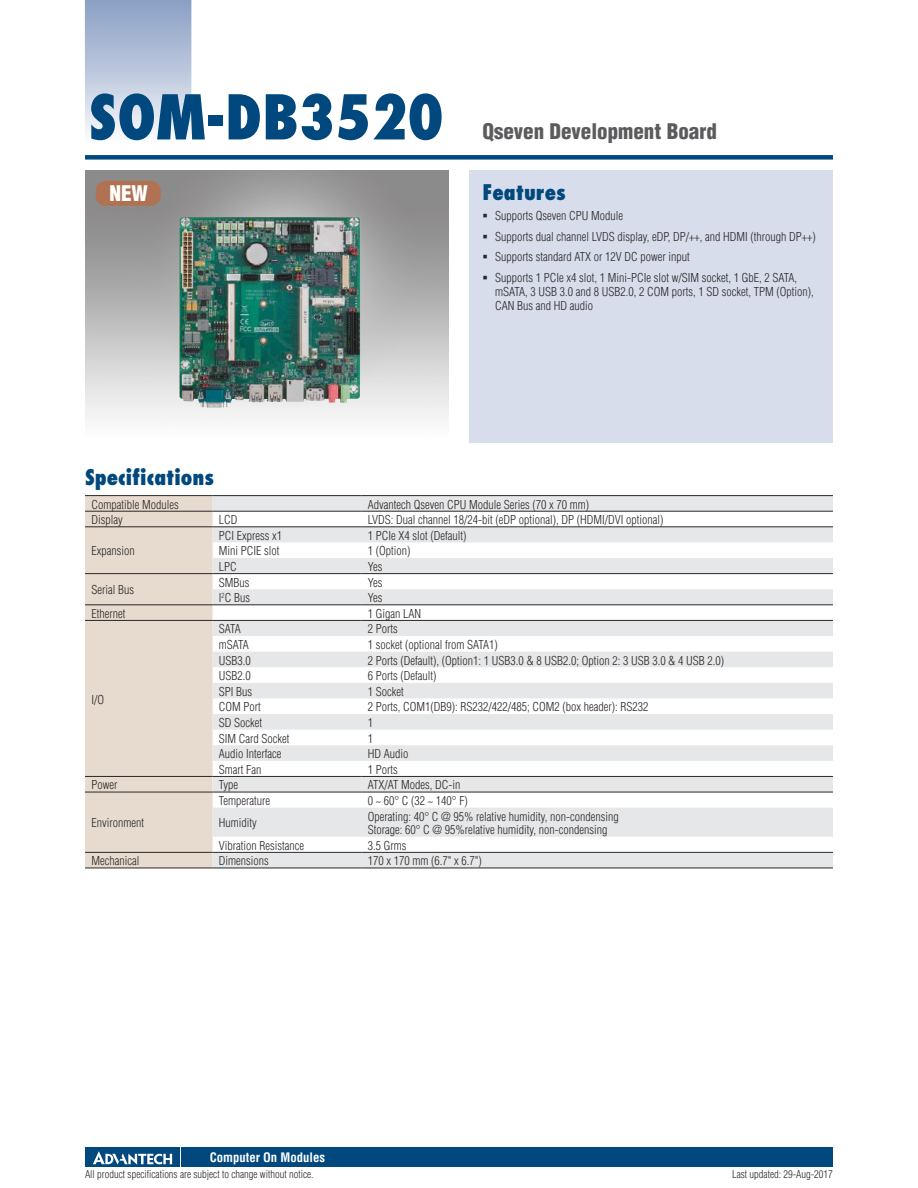
<style>
.page{position:relative;width:918px;height:1188px;background:#fff}
.page>*{position:absolute;margin:0;border:0;box-sizing:border-box;transform-origin:0 0}
.t1{font:800 condensed 60px "Futura";color:#00487d}
.t2{font:800 condensed 21px "Futura";color:#00487d}
.t3{font:900 condensed 21px "Helvetica";color:#5b5b5e}
.t4{font:900 condensed 21px "Helvetica";color:#fff}
.t5{font:700 condensed 12.75px "Helvetica";color:#fff}
.t6{font:300 condensed 12px/20.7px "Helvetica";color:#2b2829}
.t7{font:300 condensed 10.5px "Helvetica";color:#2b2829}
</style>
<div class="page">
<div style="left:85px;top:155px;width:748px;height:5px;background:#00487d"></div>
<div style="left:182px;top:1147px;width:651px;height:20px;background:#00487d"></div>
<div style="left:85px;top:1147px;width:95px;height:20px;background:#00487d"></div>
<svg style="left:93px;top:1151px;width:79px;height:14px"></svg>
<div style="left:470px;top:170px;width:363px;height:272px;background:#d7ddeb"></div>
<img style="left:85px;top:170px;width:363px;height:250px">
<div style="left:96px;top:181px;width:65px;height:25px;background:#b07253;border-radius:10px"></div>
<div style="left:85px;top:496px;width:128px;height:372px;background:#e7dbcf"></div>
<svg style="left:213px;top:496px;width:620px;height:372px;fill:#e6e7e8"></svg>
<hr style="left:85px;top:495px;width:128px;height:1px;background:#2b2829">
<hr style="left:213px;top:495px;width:148px;height:1px;background:#2b2829">
<hr style="left:361px;top:495px;width:472px;height:1px;background:#2b2829">
<hr style="left:85px;top:511px;width:128px;height:1px;background:#2b2829">
<hr style="left:213px;top:511px;width:148px;height:1px;background:#2b2829">
<hr style="left:361px;top:511px;width:472px;height:1px;background:#2b2829">
<hr style="left:85px;top:526px;width:128px;height:1px;background:#2b2829">
<hr style="left:85px;top:573px;width:128px;height:1px;background:#2b2829">
<hr style="left:213px;top:526px;width:148px;height:1px;background:#2b2829">
<hr style="left:361px;top:526px;width:472px;height:1px;background:#2b2829">
<hr style="left:213px;top:573px;width:148px;height:1px;background:#2b2829">
<hr style="left:361px;top:573px;width:472px;height:1px;background:#2b2829">
<hr style="left:85px;top:604px;width:128px;height:1px;background:#2b2829">
<hr style="left:213px;top:604px;width:148px;height:1px;background:#2b2829">
<hr style="left:361px;top:604px;width:472px;height:1px;background:#2b2829">
<hr style="left:85px;top:620px;width:128px;height:1px;background:#2b2829">
<hr style="left:213px;top:620px;width:148px;height:1px;background:#2b2829">
<hr style="left:361px;top:620px;width:472px;height:1px;background:#2b2829">
<hr style="left:85px;top:776px;width:128px;height:1px;background:#2b2829">
<hr style="left:213px;top:776px;width:148px;height:1px;background:#2b2829">
<hr style="left:361px;top:776px;width:472px;height:1px;background:#2b2829">
<hr style="left:85px;top:792px;width:128px;height:1px;background:#2b2829">
<hr style="left:213px;top:792px;width:148px;height:1px;background:#2b2829">
<hr style="left:361px;top:792px;width:472px;height:1px;background:#2b2829">
<hr style="left:85px;top:852px;width:128px;height:1px;background:#2b2829">
<hr style="left:213px;top:852px;width:148px;height:1px;background:#2b2829">
<hr style="left:361px;top:852px;width:472px;height:1px;background:#2b2829">
<hr style="left:85px;top:868px;width:128px;height:1px;background:#2b2829">
<hr style="left:213px;top:868px;width:148px;height:1px;background:#2b2829">
<hr style="left:361px;top:868px;width:472px;height:1px;background:#2b2829">
<img style="left:179px;top:217px;width:104px;height:191px">
<h1 class="t1" style="left:89px;top:91px;width:356px">SOM-DB3520</h1>
<h2 class="t3" style="left:482px;top:123px;width:236px">Qseven Development Board</h2>
<h2 class="t4" style="left:109px;top:185px;width:40px">NEW</h2>
<h2 class="t2" style="left:482px;top:180px;width:85px">Features</h2>
<p class="t6" style="left:495px;top:206px;width:322px">Supports Qseven CPU Module<br>Supports dual channel LVDS display, eDP, DP/++, and HDMI (through DP++)<br>Supports standard ATX or 12V DC power input<br>Supports 1 PCIe x4 slot, 1 Mini-PCIe slot w/SIM socket, 1 GbE, 2 SATA,</p>
<p class="t6" style="left:495px;top:286px;width:320px;line-height:14.2px">mSATA, 3 USB 3.0 and 8 USB2.0, 2 COM ports, 1 SD socket, TPM (Option),<br>CAN Bus and HD audio</p>
<h2 class="t2" style="left:85px;top:468px;width:131px">Specifications</h2>
<p class="t6" style="left:91px;top:495px;width:89px">Compatible Modules</p>
<p class="t6" style="left:368px;top:495px;width:223px">Advantech Qseven CPU Module Series (70 x 70 mm)</p>
<p class="t6" style="left:91px;top:510px;width:33px">Display</p>
<p class="t6" style="left:219px;top:510px;width:20px">LCD</p>
<p class="t6" style="left:368px;top:510px;width:297px">LVDS: Dual channel 18/24-bit (eDP optional), DP (HDMI/DVI optional)</p>
<p class="t6" style="left:91px;top:542px;width:45px">Expansion</p>
<p class="t6" style="left:219px;top:526px;width:65px">PCI Express x1</p>
<p class="t6" style="left:368px;top:526px;width:100px">1 PCIe X4 slot (Default)</p>
<p class="t6" style="left:219px;top:542px;width:62px">Mini PCIE slot</p>
<p class="t6" style="left:368px;top:542px;width:44px">1 (Option)</p>
<p class="t6" style="left:219px;top:557px;width:19px">LPC</p>
<p class="t6" style="left:368px;top:557px;width:16px">Yes</p>
<p class="t6" style="left:91px;top:581px;width:44px">Serial Bus</p>
<p class="t6" style="left:219px;top:573px;width:32px">SMBus</p>
<p class="t6" style="left:368px;top:573px;width:16px">Yes</p>
<p class="t6" style="left:219px;top:589px;width:33px">I<sup>2</sup>C Bus</p>
<p class="t6" style="left:368px;top:589px;width:16px">Yes</p>
<p class="t6" style="left:91px;top:604px;width:35px">Ethernet</p>
<p class="t6" style="left:368px;top:604px;width:55px">1 Gigan LAN</p>
<p class="t6" style="left:91px;top:690px;width:14px">I/O</p>
<p class="t6" style="left:219px;top:620px;width:24px">SATA</p>
<p class="t6" style="left:368px;top:620px;width:31px">2 Ports</p>
<p class="t6" style="left:219px;top:635px;width:32px">mSATA</p>
<p class="t6" style="left:368px;top:635px;width:131px">1 socket (optional from SATA1)</p>
<p class="t6" style="left:219px;top:651px;width:33px">USB3.0</p>
<p class="t6" style="left:368px;top:651px;width:358px">2 Ports (Default), (Option1: 1 USB3.0 &amp; 8 USB2.0; Option 2: 3 USB 3.0 &amp; 4 USB 2.0)</p>
<p class="t6" style="left:219px;top:667px;width:33px">USB2.0</p>
<p class="t6" style="left:368px;top:667px;width:70px">6 Ports (Default)</p>
<p class="t6" style="left:219px;top:682px;width:35px">SPI Bus</p>
<p class="t6" style="left:368px;top:682px;width:37px">1 Socket</p>
<p class="t6" style="left:219px;top:698px;width:43px">COM Port</p>
<p class="t6" style="left:368px;top:698px;width:282px">2 Ports, COM1(DB9): RS232/422/485; COM2 (box header): RS232</p>
<p class="t6" style="left:219px;top:713px;width:45px">SD Socket</p>
<p class="t6" style="left:368px;top:713px;width:7px">1</p>
<p class="t6" style="left:219px;top:729px;width:72px">SIM Card Socket</p>
<p class="t6" style="left:368px;top:729px;width:7px">1</p>
<p class="t6" style="left:219px;top:745px;width:64px">Audio Interface</p>
<p class="t6" style="left:368px;top:745px;width:42px">HD Audio</p>
<p class="t6" style="left:219px;top:760px;width:44px">Smart Fan</p>
<p class="t6" style="left:368px;top:760px;width:31px">1 Ports</p>
<p class="t6" style="left:91px;top:776px;width:28px">Power</p>
<p class="t6" style="left:219px;top:776px;width:21px">Type</p>
<p class="t6" style="left:368px;top:776px;width:94px">ATX/AT Modes, DC-in</p>
<p class="t6" style="left:91px;top:814px;width:54px">Environment</p>
<p class="t6" style="left:219px;top:791px;width:53px">Temperature</p>
<p class="t6" style="left:368px;top:791px;width:102px">0 ~ 60° C (32 ~ 140° F)</p>
<p class="t6" style="left:219px;top:814px;width:39px">Humidity</p>
<p class="t6" style="left:368px;top:811px;width:252px;line-height:13.5px">Operating: 40° C @ 95% relative humidity, non-condensing<br>Storage: 60° C @ 95%relative humidity, non-condensing</p>
<p class="t6" style="left:219px;top:836px;width:87px">Vibration Resistance</p>
<p class="t6" style="left:368px;top:836px;width:40px">3.5 Grms</p>
<p class="t6" style="left:91px;top:852px;width:49px">Mechanical</p>
<p class="t6" style="left:219px;top:852px;width:51px">Dimensions</p>
<p class="t6" style="left:368px;top:852px;width:116px">170 x 170 mm (6.7" x 6.7")</p>
<p class="t5" style="left:210px;top:1152px;width:117px">Computer On Modules</p>
<p class="t7" style="left:85px;top:1170px;width:230px">All product specifications are subject to change without notice.</p>
<p class="t7" style="left:732px;top:1170px;width:102px">Last updated: 29-Aug-2017</p>
</div>
